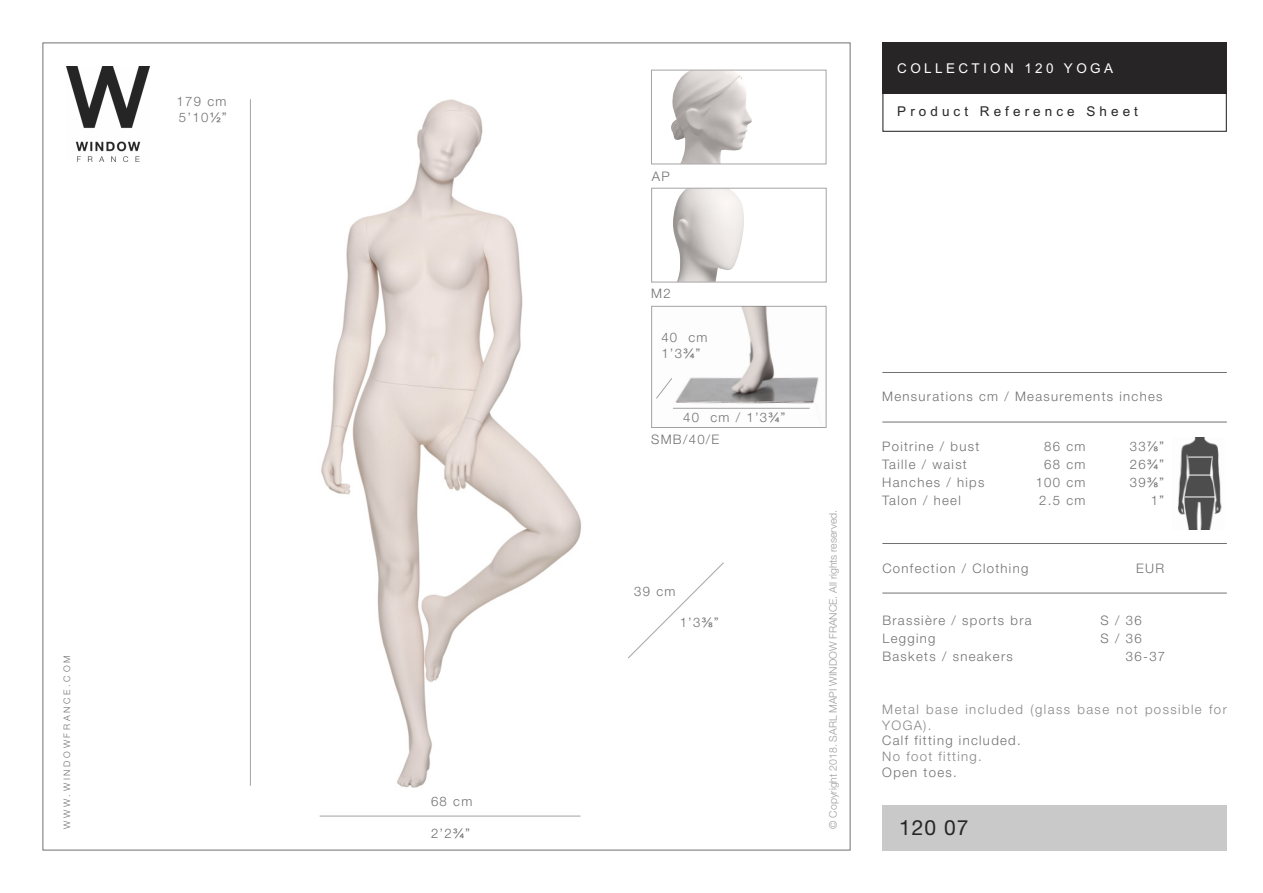
<style>
.page{position:relative;width:1263px;height:893px;background:#fff}
.page>*{position:absolute;margin:0;border:0;box-sizing:border-box;transform-origin:0 0}
.t1{font:21px "Helvetica Neue";color:#272526}
.t2{font:13.5px "Arial";letter-spacing:.3em;color:#272526}
.t3{font:13.5px "Arial";letter-spacing:.25em;color:#fff}
.t4{font:300 13.2px/15.9px "Helvetica Neue LT Pro";letter-spacing:.1em;color:#727172}
.t5{font:300 13.2px/15.8px "Helvetica Neue LT Pro";letter-spacing:.11em;color:#888788}
.t6{font:300 10.5px "Helvetica Neue LT Pro";color:#9e9d9d}
.t7{font:300 9px "Helvetica Neue LT Std";letter-spacing:.3em;color:#727172}
.s1{font-family:"Arial";font-weight:400}
</style>
<div class="page">
<div style="left:882px;top:805px;width:345px;height:45px;background:#c9c9c9"></div>
<img style="left:321px;top:99px;width:336px;height:689px">
<div style="left:882px;top:43px;width:345px;height:51px;background:#272526"></div>
<div style="left:882px;top:43px;width:345px;height:89px;border:1px solid #272526"></div>
<img style="left:66px;top:66px;width:83px;height:96px">
<hr style="left:320px;top:816px;width:260px;height:1px;background:#c9c9c9">
<hr style="left:250px;top:99px;width:1px;height:687px;background:#acacac">
<svg style="left:627px;top:562px;width:97px;height:97px"></svg>
<hr style="left:882px;top:593px;width:345px;height:1px;background:#727172">
<hr style="left:882px;top:543px;width:345px;height:1px;background:#727172">
<hr style="left:882px;top:372px;width:345px;height:1px;background:#727172">
<hr style="left:882px;top:422px;width:345px;height:1px;background:#727172">
<div style="left:1177px;top:435px;width:45px;height:95px;background:#fff;opacity:.3"></div>
<hr style="left:1185px;top:497px;width:30px;height:1px;background:#fff">
<svg style="left:1188px;top:457px;width:24px;height:1px"></svg>
<svg style="left:1188px;top:475px;width:24px;height:1px"></svg>
<img style="left:671px;top:72px;width:81px;height:90px">
<img style="left:673px;top:190px;width:71px;height:90px">
<img style="left:653px;top:308px;width:166px;height:118px">
<div style="left:651px;top:306px;width:175px;height:122px;border:1px solid #727172"></div>
<hr style="left:673px;top:408px;width:137px;height:1px;background:#b6b5b6">
<svg style="left:655px;top:377px;width:18px;height:22px"></svg>
<p class="t4" style="left:177px;top:95px;width:51px">179 cm<br>5’10<span class="s1">½”</span></p>
<p class="t7" style="left:64px;top:828px;width:174px;rotate:-90deg">WWW.WINDOWFRANCE.COM</p>
<p class="t4" style="left:431px;top:795px;width:43px">68 cm</p>
<p class="t4" style="left:431px;top:827px;width:40px">2’2<span class="s1">¾”</span></p>
<p class="t4" style="left:652px;top:170px;width:19px">AP</p>
<p class="t4" style="left:651px;top:287px;width:21px">M2</p>
<p class="t4" style="left:661px;top:331px;width:48px">40 cm<br>1’3<span class="s1">¾”</span></p>
<p class="t4" style="left:683px;top:411px;width:104px">40 cm / 1’3<span class="s1">¾”</span></p>
<p class="t4" style="left:651px;top:432px;width:70px">SMB/40/E</p>
<p class="t4" style="left:634px;top:584px;width:43px">39 cm</p>
<p class="t4" style="left:680px;top:616px;width:40px">1’3<span class="s1">⅜”</span></p>
<p class="t3" style="left:897px;top:61px;width:217px">COLLECTION 120 YOGA</p>
<p class="t2" style="left:897px;top:104px;width:242px">Product Reference Sheet</p>
<p class="t6" style="left:829px;top:829px;width:321px;rotate:-90deg">© Copyright 2018. SARL MAPI WINDOW FRANCE. All rights reserved.</p>
<p class="t4" style="left:882px;top:390px;width:282px">Mensurations cm / Measurements inches</p>
<p class="t4" style="left:882px;top:439px;width:99px">Poitrine / bust</p>
<p class="t4" style="left:1044px;top:439px;width:43px">86 cm</p>
<p class="t4" style="left:1130px;top:439px;width:35px">33<span class="s1">⅞”</span></p>
<p class="t4" style="left:882px;top:457px;width:86px">Taille / waist</p>
<p class="t4" style="left:1044px;top:457px;width:43px">68 cm</p>
<p class="t4" style="left:1130px;top:457px;width:35px">26<span class="s1">¾”</span></p>
<p class="t4" style="left:882px;top:475px;width:104px">Hanches / hips</p>
<p class="t4" style="left:1036px;top:475px;width:51px">100 cm</p>
<p class="t4" style="left:1130px;top:475px;width:35px">39<span class="s1">⅜”</span></p>
<p class="t4" style="left:882px;top:493px;width:80px">Talon / heel</p>
<p class="t4" style="left:1039px;top:493px;width:48px">2.5 cm</p>
<p class="t4" style="left:1151px;top:493px;width:14px">1<span class="s1">”</span></p>
<p class="t4" style="left:882px;top:562px;width:147px">Confection / Clothing</p>
<p class="t4" style="left:1136px;top:562px;width:30px">EUR</p>
<p class="t4" style="left:882px;top:613px;width:151px">Brassière / sports bra</p>
<p class="t4" style="left:1101px;top:613px;width:43px">S/36</p>
<p class="t4" style="left:882px;top:631px;width:55px">Legging</p>
<p class="t4" style="left:1101px;top:631px;width:43px">S/36</p>
<p class="t4" style="left:882px;top:649px;width:132px">Baskets / sneakers</p>
<p class="t4" style="left:1126px;top:649px;width:41px">36-37</p>
<p class="t5" style="left:882px;top:703px;width:346px">Metal base included (glass base not possible for<br>YOGA).</p>
<p class="t4" style="left:882px;top:734px;width:140px">Calf fitting included.</p>
<p class="t5" style="left:882px;top:750px;width:101px">No foot fitting.</p>
<p class="t4" style="left:882px;top:766px;width:76px">Open toes.</p>
<h1 class="t1" style="left:899px;top:815px;width:71px">120 07</h1>
</div>
